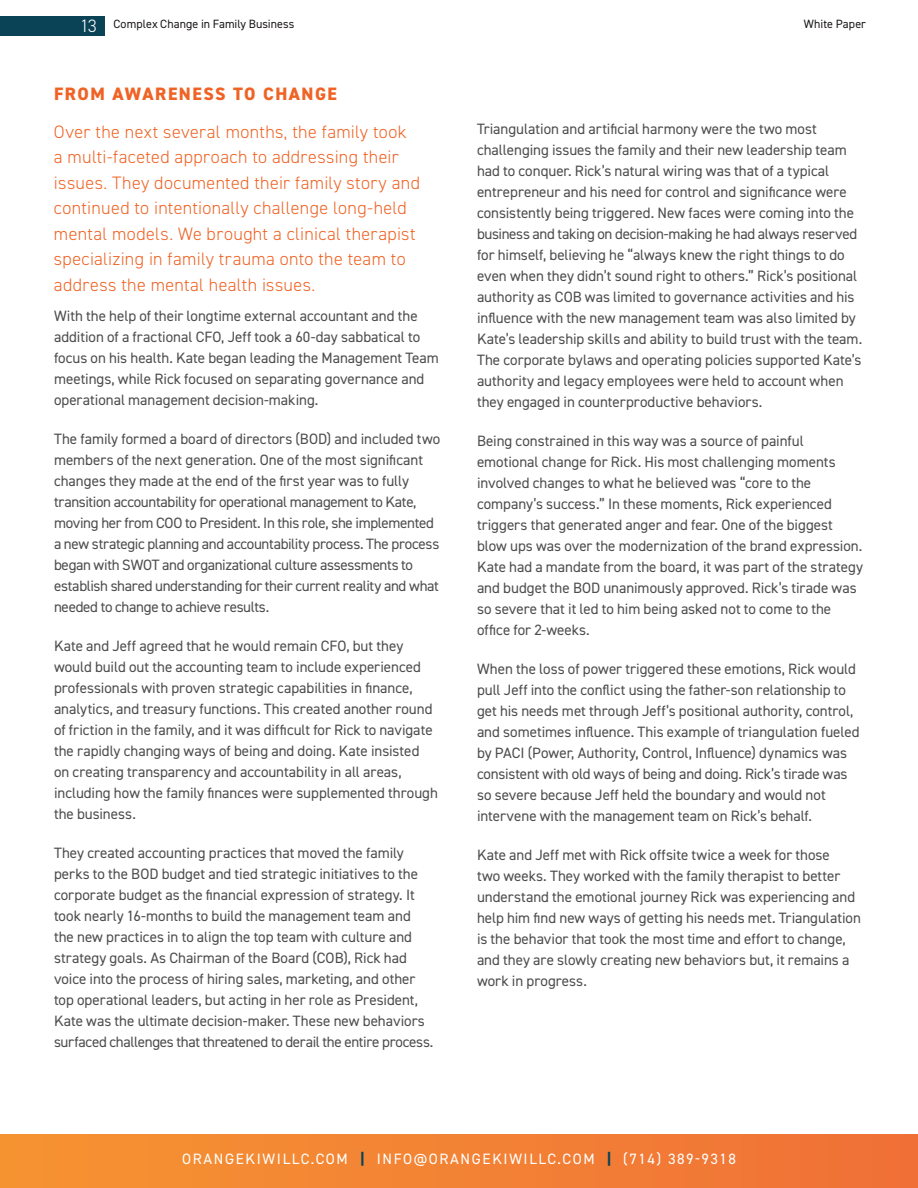
<style>
.page{position:relative;width:918px;height:1188px;background:#fff}
.page>*{position:absolute;margin:0;border:0;box-sizing:border-box;transform-origin:0 0}
.t1{font:300 18px/25.5px "DIN2014";letter-spacing:.02em;color:#ef6325}
.t2{font:800 18px "DIN2014";letter-spacing:.085em;color:#ef6325}
.t3{font:15px/21px "DIN2014";color:#4d4d4f}
.t4{font:15px "DIN2014";letter-spacing:.11em;color:#fff}
.t5{font:12px "DIN2014";letter-spacing:.005em;color:#1d181a}
.s1{font-weight:300;font-size:18px;color:#fff}
.s2{font-weight:800;color:#0a4356}
</style>
<div class="page">
<div style="left:0;top:16px;width:104px;height:20px;background:#0a4356"></div>
<div style="left:0;top:1134px;width:918px;height:54px;background:linear-gradient(to right,#f69431,#f07037)"></div>
<p class="t5" style="left:80px;top:17px;width:216px"><span class="s1">13</span> Complex Change in Family Business</p>
<p class="t5" style="left:804px;top:17px;width:64px">White Paper</p>
<p class="t2" style="left:54px;top:82px;width:284px">FROM AWARENESS TO CHANGE</p>
<p class="t1" style="left:54px;top:119px;width:367px">Over the next several months, the family took<br>a multi-faceted approach to addressing their issues. They documented their family story and continued to intentionally challenge long-held mental models. We brought a clinical therapist specializing in family trauma onto the team to address the mental health issues.</p>
<p class="t3" style="left:54px;top:305px;width:386px">With the help of their longtime external accountant and the addition of a fractional CFO, Jeff took a 60-day sabbatical to focus on his health. Kate began leading the Management Team meetings, while Rick focused on separating governance and operational management decision-making.</p>
<p class="t3" style="left:54px;top:428px;width:388px">The family formed a board of directors (BOD) and included two members of the next generation. One of the most significant changes they made at the end of the first year was to fully transition accountability for operational management to Kate, moving her from COO to President. In this role, she implemented a new strategic planning and accountability process. The process began with SWOT and organizational culture assessments to establish shared understanding for their current reality and what needed to change to achieve results.</p>
<p class="t3" style="left:54px;top:635px;width:386px">Kate and Jeff agreed that he would remain CFO, but they would build out the accounting team to include experienced professionals with proven strategic capabilities in finance, analytics, and treasury functions. This created another round of friction in the family, and it was difficult for Rick to navigate the rapidly changing ways of being and doing. Kate insisted on creating transparency and accountability in all areas, including how the family finances were supplemented through the business.</p>
<p class="t3" style="left:54px;top:842px;width:381px">They created accounting practices that moved the family perks to the BOD budget and tied strategic initiatives to the corporate budget as the financial expression of strategy. It took nearly 16-months to build the management team and the new practices in to align the top team with culture and strategy goals. As Chairman of the Board (COB), Rick had voice into the process of hiring sales, marketing, and other top operational leaders, but acting in her role as President, Kate was the ultimate decision-maker. These new behaviors surfaced challenges that threatened to derail the entire process.</p>
<p class="t3" style="left:477px;top:118px;width:387px">Triangulation and artificial harmony were the two most challenging issues the family and their new leadership team had to conquer. Rick’s natural wiring was that of a typical entrepreneur and his need for control and significance were consistently being triggered. New faces were coming into the business and taking on decision-making he had always reserved for himself, believing he “always knew the right things to do even when they didn’t sound right to others.” Rick’s positional authority as COB was limited to governance activities and his influence with the new management team was also limited by Kate’s leadership skills and ability to build trust with the team.<br>The corporate bylaws and operating policies supported Kate’s authority and legacy employees were held to account when they engaged in counterproductive behaviors.</p>
<p class="t3" style="left:477px;top:430px;width:388px">Being constrained in this way was a source of painful emotional change for Rick. His most challenging moments involved changes to what he believed was “core to the company’s success.” In these moments, Rick experienced triggers that generated anger and fear. One of the biggest blow ups was over the modernization of the brand expression.<br>Kate had a mandate from the board, it was part of the strategy and budget the BOD unanimously approved. Rick’s tirade was so severe that it led to him being asked not to come to the office for 2-weeks.</p>
<p class="t3" style="left:477px;top:658px;width:384px">When the loss of power triggered these emotions, Rick would pull Jeff into the conflict using the father-son relationship to get his needs met through Jeff’s positional authority, control, and sometimes influence. This example of triangulation fueled by PACI (Power, Authority, Control, Influence) dynamics was consistent with old ways of being and doing. Rick’s tirade was so severe because Jeff held the boundary and would not intervene with the management team on Rick’s behalf.</p>
<p class="t3" style="left:477px;top:844px;width:385px">Kate and Jeff met with Rick offsite twice a week for those<br>two weeks. They worked with the family therapist to better understand the emotional journey Rick was experiencing and help him find new ways of getting his needs met. Triangulation is the behavior that took the most time and effort to change, and they are slowly creating new behaviors but, it remains a work in progress.</p>
<p class="t4" style="left:182px;top:1149px;width:555px">ORANGEKIWILLC.COM <span class="s2">|</span> INFO@ORANGEKIWILLC.COM <span class="s2">|</span> (714) 389-9318</p>
</div>
